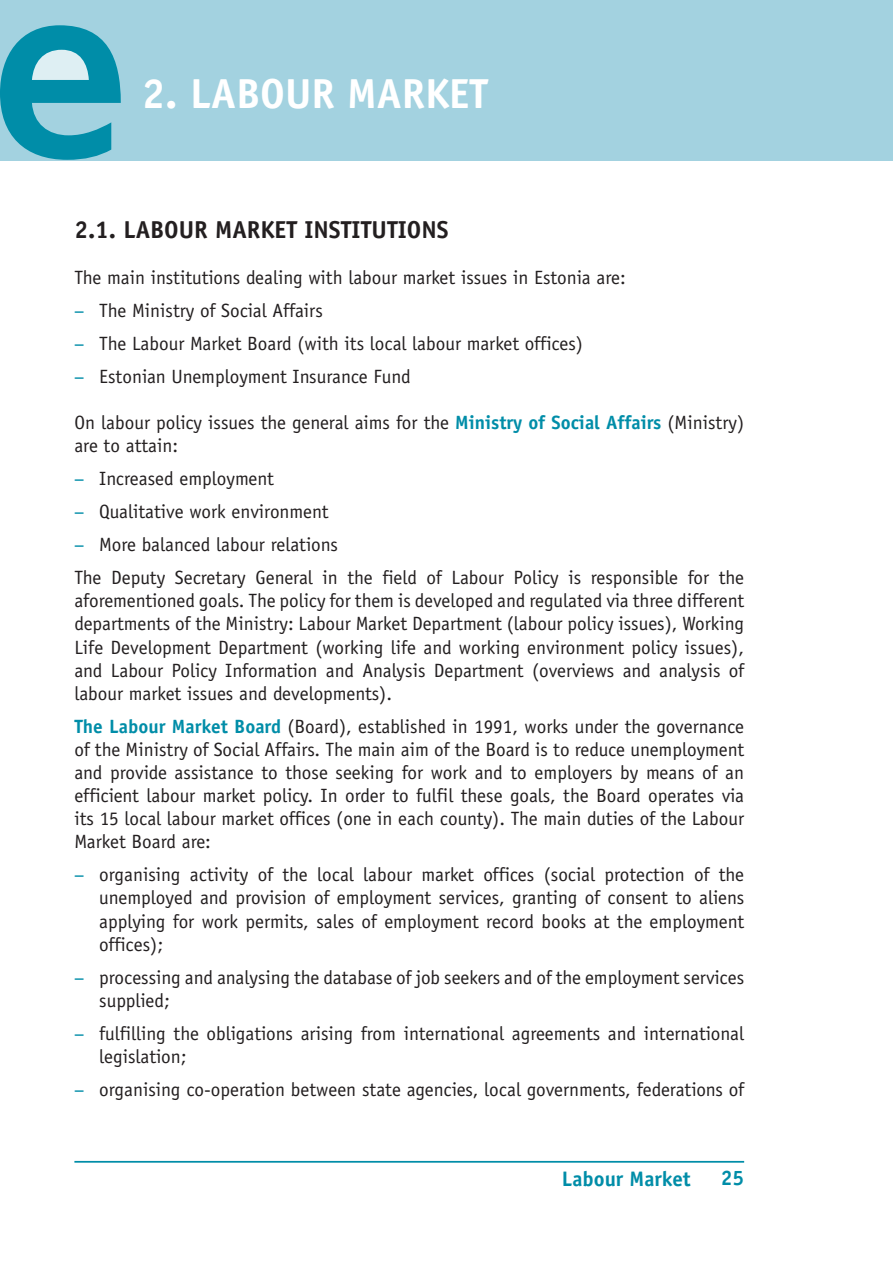
<style>
.page{position:relative;width:893px;height:1280px;background:#fff}
.page>*{position:absolute;margin:0;border:0;box-sizing:border-box;transform-origin:0 0}
.t1{font:700 42px "Officina Sans";color:#fff}
.t2{font:700 24.5px "Officina Sans";color:#231f20}
.t3{font:700 21px "Officina Sans";color:#008da8}
.t4{font:19.25px/23.1px "Officina Sans";color:#231f20}
.s1{color:#008da8}
.s2{font-weight:700;color:#008da8}
</style>
<div class="page">
<hr style="left:74px;top:1161px;width:670px;height:2px;background:#008da8">
<div style="left:0;top:0;width:893px;height:160px;background:#a3d2e0"></div>
<svg style="left:0;top:25px;width:121px;height:135px"></svg>
<h1 class="t1" style="left:142px;top:78px;width:348px">2. LABOUR MARKET</h1>
<p class="t2" style="left:74px;top:220px;width:376px">2.1. LABOUR MARKET INSTITUTIONS</p>
<p class="t4" style="left:74px;top:262px;width:553px;line-height:33.1px">The main institutions dealing with labour market issues in Estonia are: <span class="s1">−</span> The Ministry of Social Affairs<br><span class="s1">−</span> The Labour Market Board (with its local labour market offices)<br><span class="s1">−</span> Estonian Unemployment Insurance Fund</p>
<p class="t4" style="left:74px;top:413px;width:671px">On labour policy issues the general aims for the <span class="s2">Ministry of Social Affairs</span> (Ministry) are to attain:</p>
<p class="t4" style="left:74px;top:464px;width:671px;line-height:33.1px"><span class="s1">−</span> Increased employment<br><span class="s1">−</span> Qualitative work environment<br><span class="s1">−</span> More balanced labour relations<br>The Deputy Secretary General in the field of Labour Policy is responsible for the</p>
<p class="t4" style="left:74px;top:591px;width:671px;text-align:justify">aforementioned goals. The policy for them is developed and regulated via three different departments of the Ministry: Labour Market Department (labour policy issues), Working Life Development Department (working life and working environment policy issues), and Labour Policy Information and Analysis Department (overviews and analysis of labour market issues and developments).</p>
<p class="t4" style="left:74px;top:716px;width:671px;text-align:justify"><span class="s2">The Labour Market Board</span> (Board), established in 1991, works under the governance of the Ministry of Social Affairs. The main aim of the Board is to reduce unemployment and provide assistance to those seeking for work and to employers by means of an efficient labour market policy. In order to fulfil these goals, the Board operates via its 15 local labour market offices (one in each county). The main duties of the Labour Market Board are:</p>
<p class="t4" style="left:99px;top:865px;width:646px;text-align:justify;text-indent:-25px"><span class="s1">−</span> organising activity of the local labour market offices (social protection of the unemployed and provision of employment services, granting of consent to aliens applying for work permits, sales of employment record books at the employment offices);</p>
<p class="t4" style="left:99px;top:967px;width:646px;text-indent:-25px"><span class="s1">−</span> processing and analysing the database of job seekers and of the employment services supplied;</p>
<p class="t4" style="left:99px;top:1023px;width:646px;text-indent:-25px"><span class="s1">−</span> fulfilling the obligations arising from international agreements and international legislation;</p>
<p class="t4" style="left:74px;top:1079px;width:671px"><span class="s1">−</span> organising co-operation between state agencies, local governments, federations of</p>
<p class="t3" style="left:562px;top:1171px;width:130px">Labour Market</p>
<p class="t3" style="left:721px;top:1170px;width:25px">25</p>
</div>
